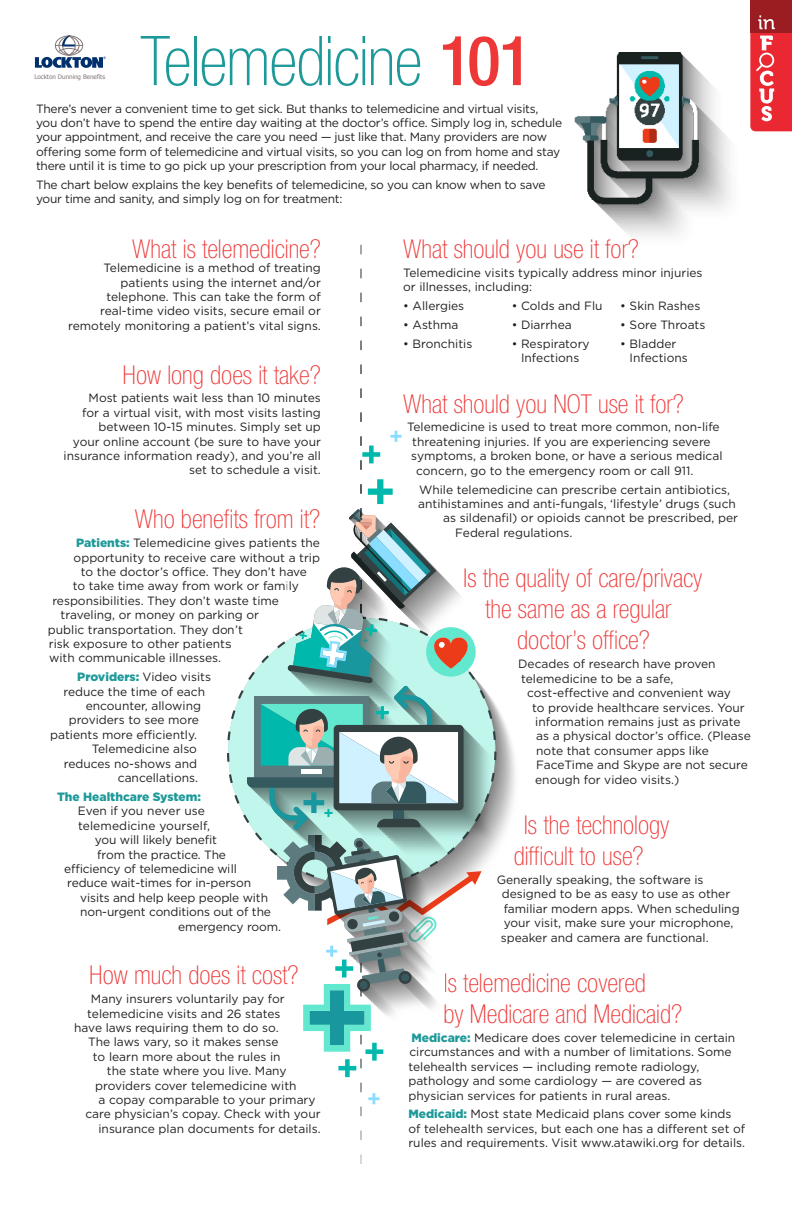
<style>
.page{position:relative;width:792px;height:1224px;background:#fff}
.page>*{position:absolute;margin:0;border:0;box-sizing:border-box;transform-origin:0 0}
.t1{font:100 condensed 68.8px "Helvetica Neue LT Std";letter-spacing:-.02em;color:#1e9999}
.question{font:100 condensed 26px/31.2px "Helvetica Neue LT Std";color:#ee3838}
.body{font:12px/14.4px "Gotham";color:#231f20}
.body-2{font:12px/14.4px "Gotham";letter-spacing:-.02em;color:#231f20}
.body-3{font:900 12px "Gotham";color:#1e9999}
.t2{font:6.3px "Tahoma";color:#847776}
.s1{font-weight:500;color:#ee3838}
.s2{font-weight:900;color:#1e9999}
</style>
<div class="page">
<img style="left:574px;top:53px;width:157px;height:184px">
<svg style="left:360px;top:412px;width:2px;height:10px"></svg>
<svg style="left:360px;top:388px;width:2px;height:10px"></svg>
<svg style="left:360px;top:364px;width:2px;height:10px"></svg>
<svg style="left:360px;top:341px;width:2px;height:9px"></svg>
<svg style="left:360px;top:317px;width:2px;height:9px"></svg>
<svg style="left:360px;top:293px;width:2px;height:9px"></svg>
<svg style="left:360px;top:269px;width:2px;height:9px"></svg>
<svg style="left:227px;top:683px;width:20px;height:139px;fill:#c0f6ec"></svg>
<svg style="left:360px;top:436px;width:20px;height:34px"></svg>
<svg style="left:368px;top:1093px;width:12px;height:11px"></svg>
<svg style="left:390px;top:431px;width:12px;height:11px"></svg>
<svg style="left:247px;top:479px;width:249px;height:598px"></svg>
<div style="left:750px;top:0;width:42px;height:33px;background:#9c1d21"></div>
<svg style="left:750px;top:15px;width:42px;height:116px"></svg>
<svg style="left:35px;top:35px;width:71px;height:33px"></svg>
<p class="t1" style="left:141px;top:22px;width:393px">Telemedicine <span class="s1">101</span></p>
<p class="body-2" style="left:36px;top:101px;width:528px">There’s never a convenient time to get sick. But thanks to telemedicine and virtual visits, you don’t have to spend the entire day waiting at the doctor’s office. Simply log in, schedule your appointment, and receive the care you need — just like that. Many providers are now offering some form of telemedicine and virtual visits, so you can log on from home and stay there until it is time to go pick up your prescription from your local pharmacy, if needed.</p>
<p class="body-2" style="left:36px;top:177px;width:511px">The chart below explains the key benefits of telemedicine, so you can know when to save your time and sanity, and simply log on for treatment:</p>
<p class="question" style="left:403px;top:233px;width:237px">What should you use it for?</p>
<p class="body" style="left:403px;top:265px;width:301px">Telemedicine visits typically address minor injuries or illnesses, including:</p>
<p class="body" style="left:403px;top:298px;width:63px">• Allergies</p>
<p class="body" style="left:403px;top:317px;width:57px">• Asthma</p>
<p class="body" style="left:403px;top:336px;width:71px">• Bronchitis</p>
<p class="t2" style="left:34px;top:73px;width:72px">Lockton Dunning Benefits</p>
<p class="question" style="left:132px;top:233px;width:190px">What is telemedicine?</p>
<p class="body" style="left:68px;top:261px;width:254px;text-align:right">Telemedicine is a method of treating patients using the internet and/or telephone. This can take the form of real‑time video visits, secure email or remotely monitoring a patient’s vital signs.</p>
<p class="body" style="left:512px;top:298px;width:92px">• Colds and Flu</p>
<p class="body" style="left:512px;top:317px;width:61px">• Diarrhea</p>
<p class="body" style="left:512px;top:336px;width:79px;text-align:center">• Respiratory<br>Infections</p>
<p class="body" style="left:620px;top:298px;width:82px">• Skin Rashes</p>
<p class="body" style="left:620px;top:317px;width:87px">• Sore Throats</p>
<p class="body" style="left:630px;top:336px;width:60px;text-indent:-9px">• Bladder<br>Infections</p>
<p class="question" style="left:123px;top:359px;width:200px">How long does it take?</p>
<p class="body" style="left:64px;top:391px;width:259px;text-align:right">Most patients wait less than 10 minutes<br>for a virtual visit, with most visits lasting between 10‑15 minutes. Simply set up<br>your online account (be sure to have your insurance information ready), and you’re all set to schedule a visit.</p>
<p class="question" style="left:403px;top:388px;width:282px">What should you NOT use it for?</p>
<p class="body" style="left:407px;top:420px;width:314px">Telemedicine is used to treat more common, non‑life</p>
<p class="body" style="left:412px;top:434px;width:300px">threatening injuries. If you are experiencing severe</p>
<p class="body" style="left:411px;top:449px;width:313px">symptoms, a broken bone, or have a serious medical</p>
<p class="body" style="left:416px;top:463px;width:279px">concern, go to the emergency room or call 911.</p>
<p class="body" style="left:419px;top:482px;width:312px">While telemedicine can prescribe certain antibiotics,</p>
<p class="body" style="left:418px;top:496px;width:319px">antihistamines and anti‑fungals, ‘lifestyle’ drugs (such</p>
<p class="body" style="left:443px;top:511px;width:296px">as sildenafil) or opioids cannot be prescribed, per</p>
<p class="question" style="left:135px;top:503px;width:187px">Who benefits from it?</p>
<p class="body" style="left:455px;top:525px;width:119px">Federal regulations.</p>
<p class="body" style="left:76px;top:535px;width:245px"><span class="s2">Patients:</span> Telemedicine gives patients the</p>
<p class="body" style="left:74px;top:550px;width:248px">opportunity to receive care without a trip</p>
<p class="body" style="left:81px;top:564px;width:228px">to the doctor’s office. They don’t have</p>
<p class="body" style="left:73px;top:579px;width:228px">to take time away from work or family</p>
<p class="body" style="left:52px;top:593px;width:228px">responsibilities. They don’t waste time</p>
<p class="body" style="left:61px;top:607px;width:200px">traveling, or money on parking or</p>
<p class="body" style="left:48px;top:622px;width:197px">public transportation. They don’t</p>
<p class="body" style="left:49px;top:636px;width:184px">risk exposure to other patients</p>
<p class="body" style="left:49px;top:651px;width:173px">with communicable illnesses.</p>
<p class="body" style="left:77px;top:670px;width:135px"><span class="s2">Providers:</span> Video visits</p>
<p class="body" style="left:64px;top:684px;width:143px">reduce the time of each</p>
<p class="body" style="left:86px;top:698px;width:117px">encounter, allowing</p>
<p class="body" style="left:69px;top:713px;width:132px">providers to see more</p>
<p class="body" style="left:50px;top:727px;width:148px">patients more efficiently.</p>
<p class="body" style="left:92px;top:742px;width:107px">Telemedicine also</p>
<p class="body" style="left:64px;top:756px;width:135px">reduces no‑shows and</p>
<p class="body" style="left:118px;top:770px;width:82px">cancellations.</p>
<p class="body-3" style="left:57px;top:788px;width:146px">The Healthcare System:</p>
<p class="body" style="left:78px;top:804px;width:129px">Even if you never use</p>
<p class="body" style="left:78px;top:818px;width:134px">telemedicine yourself,</p>
<p class="body" style="left:95px;top:832px;width:124px">you will likely benefit</p>
<p class="body" style="left:97px;top:847px;width:130px">from the practice. The</p>
<p class="body" style="left:64px;top:861px;width:175px">efficiency of telemedicine will</p>
<p class="body" style="left:67px;top:876px;width:185px">reduce wait‑times for in‑person</p>
<p class="body" style="left:80px;top:890px;width:189px">visits and help keep people with</p>
<p class="body" style="left:80px;top:904px;width:192px">non‑urgent conditions out of the</p>
<p class="body" style="left:178px;top:919px;width:104px">emergency room.</p>
<p class="question" style="left:463px;top:562px;width:241px;text-align:center">Is the quality of care/privacy the same as a regular doctor’s office?</p>
<p class="body" style="left:518px;top:657px;width:199px">Decades of research have proven</p>
<p class="body" style="left:521px;top:671px;width:154px">telemedicine to be a safe,</p>
<p class="body" style="left:527px;top:685px;width:205px">cost‑effective and convenient way</p>
<p class="body" style="left:532px;top:700px;width:214px">to provide healthcare services. Your</p>
<p class="body" style="left:535px;top:714px;width:207px">information remains just as private</p>
<p class="body" style="left:536px;top:729px;width:216px">as a physical doctor’s office. (Please</p>
<p class="body" style="left:536px;top:743px;width:174px">note that consumer apps like</p>
<p class="body" style="left:536px;top:757px;width:213px">FaceTime and Skype are not secure</p>
<p class="body" style="left:535px;top:772px;width:146px">enough for video visits.)</p>
<p class="question" style="left:514px;top:809px;width:157px;text-indent:10px">Is the technology difficult to use?</p>
<p class="body" style="left:501px;top:872px;width:240px;text-indent:-4px">Generally speaking, the software is designed to be as easy to use as other familiar modern apps. When scheduling your visit, make sure your microphone, speaker and camera are functional.</p>
<p class="question" style="left:89px;top:959px;width:211px">How much does it cost?</p>
<p class="body" style="left:91px;top:992px;width:195px">Many insurers voluntarily pay for</p>
<p class="body" style="left:87px;top:1006px;width:195px">telemedicine visits and 26 states</p>
<p class="body" style="left:74px;top:1020px;width:206px">have laws requiring them to do so.</p>
<p class="body" style="left:88px;top:1035px;width:192px">The laws vary, so it makes sense</p>
<p class="body" style="left:93px;top:1049px;width:189px">to learn more about the rules in</p>
<p class="body" style="left:107px;top:1064px;width:181px">the state where you live. Many</p>
<p class="body" style="left:95px;top:1078px;width:203px">providers cover telemedicine with</p>
<p class="body" style="left:99px;top:1092px;width:219px">a copay comparable to your primary</p>
<p class="body" style="left:85px;top:1107px;width:237px">care physician’s copay. Check with your</p>
<p class="body" style="left:98px;top:1121px;width:224px">insurance plan documents for details.</p>
<p class="question" style="left:443px;top:967px;width:240px">Is telemedicine covered<br>by Medicare and Medicaid?</p>
<p class="body" style="left:408px;top:1030px;width:328px"><span class="s2">Medicare:</span> Medicare does cover telemedicine in certain circumstances and with a number of limitations. Some telehealth services — including remote radiology, pathology and some cardiology — are covered as physician services for patients in rural areas.</p>
<p class="body" style="left:408px;top:1107px;width:338px"><span class="s2">Medicaid:</span> Most state Medicaid plans cover some kinds of telehealth services, but each one has a different set of rules and requirements. Visit www.atawiki.org for details.</p>
</div>
